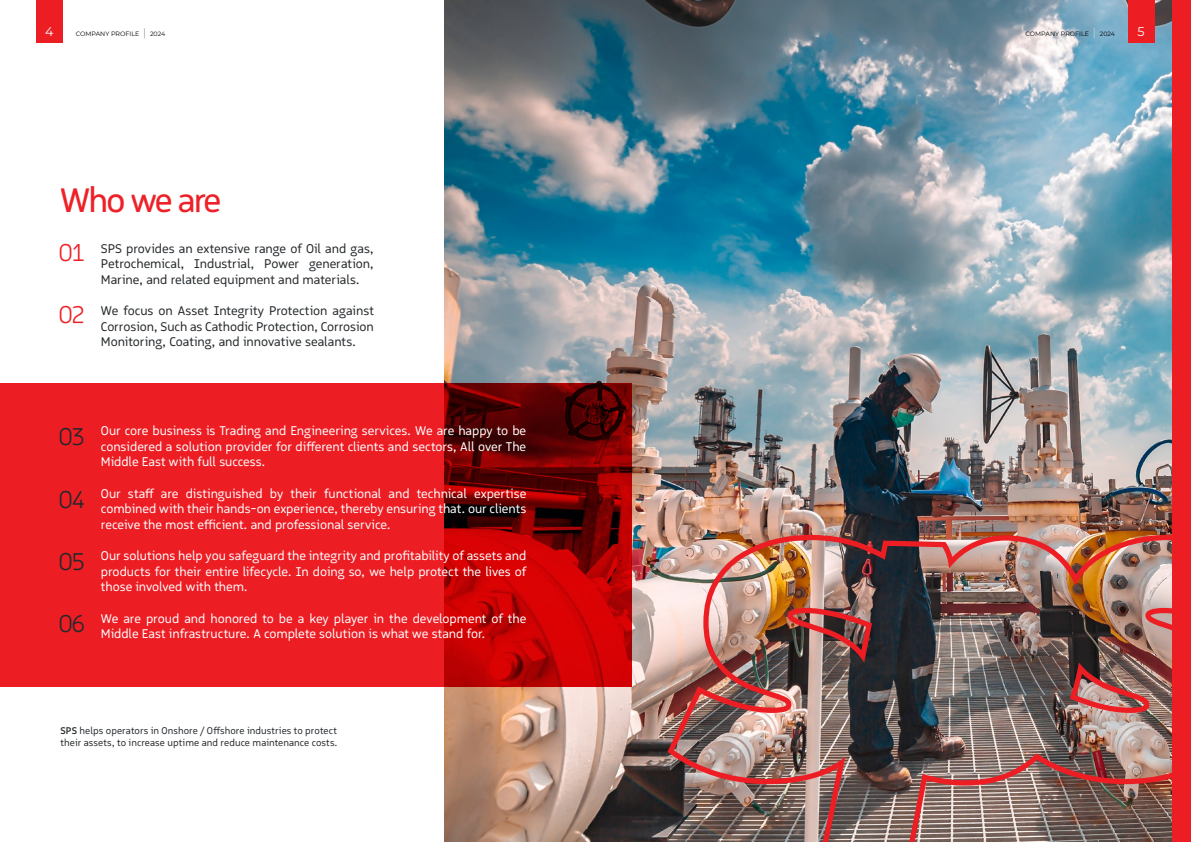
<style>
.page{position:relative;width:1191px;height:842px;background:#fff}
.page>*{position:absolute;margin:0;border:0;box-sizing:border-box;transform-origin:0 0}
.t1{font:35px "Logical";letter-spacing:-.05em;color:#ed2127}
.t2{font:300 25px "Logical";color:#24282b}
.t3{font:300 25px "Logical";color:#ed2127}
.t4{font:300 25px "Logical";color:#25292c}
.t5{font:13px/15.6px "Logical";letter-spacing:-.005em;color:#fff;text-align:justify}
.t6{font:13px/15.6px "Logical";color:#24282b;text-align:justify}
.t7{font:12.6px "Montserrat";color:#fff}
.t8{font:10px/12px "Logical";letter-spacing:.01em;color:#24282b}
.t9{font:6.3px "Montserrat";color:#000}
.t10{font:6.2px "Montserrat";letter-spacing:-.005em;color:#000}
.s1{font-weight:500}
</style>
<div class="page">
<img style="left:444px;top:0;width:727px;height:842px">
<div style="left:0;top:384px;width:631px;height:303px;background:#ed1d24"></div>
<svg style="left:444px;top:384px;width:187px;height:303px;background:#920102"></svg>
<img style="left:667px;top:535px;width:524px;height:307px">
<div style="left:36px;top:0;width:27px;height:43px;background:#ed1d24"></div>
<div style="left:1127px;top:0;width:27px;height:43px;background:#ed1d24"></div>
<p class="t7" style="left:45px;top:23px;width:10px">4</p>
<p class="t9" style="left:76px;top:30px;width:65px">COMPANY PROFILE</p>
<p class="t10" style="left:150px;top:30px;width:17px">2024</p>
<p class="t9" style="left:1025px;top:30px;width:65px">COMPANY PROFILE</p>
<p class="t10" style="left:1099px;top:30px;width:17px">2024</p>
<p class="t7" style="left:1137px;top:23px;width:9px">5</p>
<h1 class="t1" style="left:60px;top:179px;width:163px">Who we are</h1>
<h2 class="t3" style="left:59px;top:237px;width:28px">01</h2>
<h2 class="t3" style="left:59px;top:300px;width:28px">02</h2>
<p class="t6" style="left:101px;top:240px;width:274px">SPS provides an extensive range of Oil and gas, Petrochemical, Industrial, Power generation, Marine, and related equipment and materials.</p>
<p class="t6" style="left:101px;top:303px;width:274px">We focus on Asset Integrity Protection against Corrosion, Such as Cathodic Protection, Corrosion Monitoring, Coating, and innovative sealants.</p>
<h2 class="t2" style="left:59px;top:422px;width:28px">03</h2>
<h2 class="t2" style="left:59px;top:484px;width:28px">04</h2>
<h2 class="t2" style="left:59px;top:546px;width:28px">05</h2>
<h2 class="t4" style="left:59px;top:609px;width:28px">06</h2>
<p class="t5" style="left:101px;top:423px;width:427px">Our core business is Trading and Engineering services. We are happy to be considered a solution provider for different clients and sectors, All over The Middle East with full success.</p>
<p class="t5" style="left:101px;top:485px;width:427px">Our staff are distinguished by their functional and technical expertise combined with their hands-on experience, thereby ensuring that. our clients receive the most efficient. and professional service.</p>
<p class="t5" style="left:101px;top:548px;width:427px">Our solutions help you safeguard the integrity and profitability of assets and products for their entire lifecycle. In doing so, we help protect the lives of those involved with them.</p>
<p class="t5" style="left:101px;top:610px;width:427px">We are proud and honored to be a key player in the development of the<br>Middle East infrastructure. A complete solution is what we stand for.</p>
<p class="t8" style="left:61px;top:724px;width:278px"><span class="s1">SPS</span> helps operators in Onshore / Offshore industries to protect their assets, to increase uptime and reduce maintenance costs.</p>
</div>
